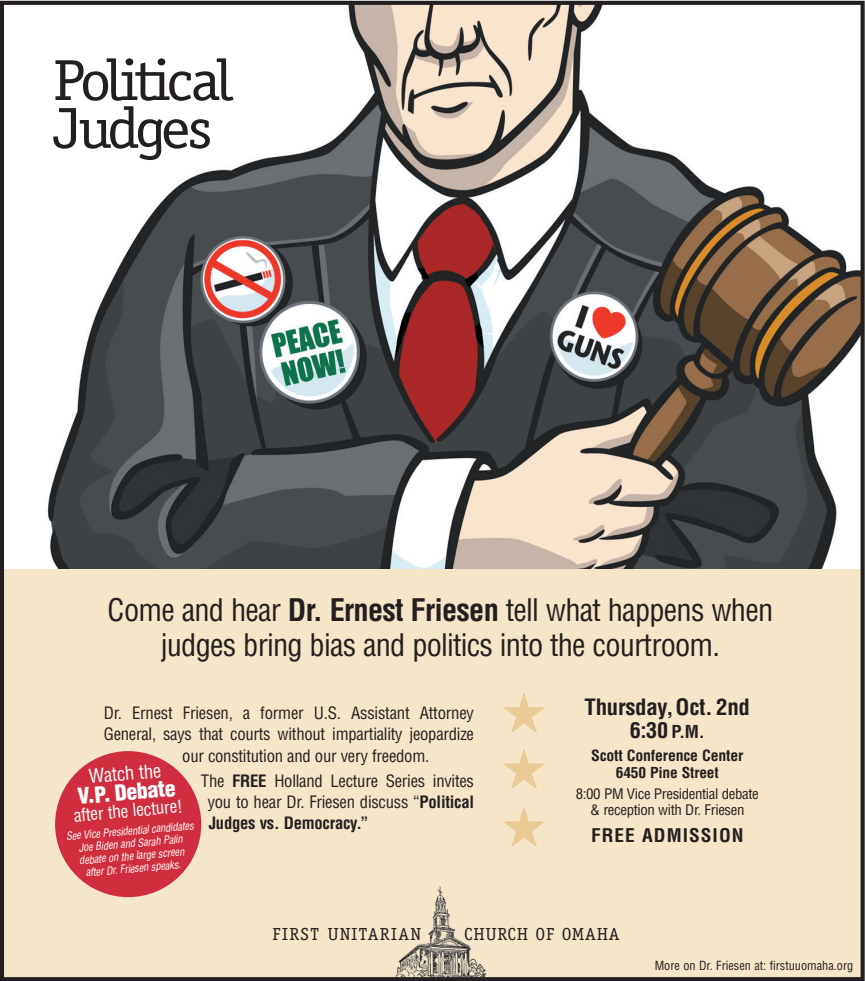
<style>
.page{position:relative;width:865px;height:981px;background:#fff}
.page>*{position:absolute;margin:0;border:0;box-sizing:border-box;transform-origin:0 0}
.t1{font:58px/47.9px "Officina Serif";letter-spacing:-.065em;color:#231f20;scale:1.09 1}
.t2{font:condensed 30.38px/34.9px "Helvetica";letter-spacing:-.025em;color:#231f20;text-align:center}
.t3{font:700 condensed 22px "Helvetica";letter-spacing:-.015em;color:#231f20;scale:1.04 1}
.t4{font:900 condensed 21.75px "Helvetica";color:#fff}
.t5{font:700 condensed 21.25px "Helvetica";color:#231f20;scale:1.04 1}
.t6{font:condensed 18.75px "Helvetica";color:#fff}
.t7{font:700 condensed 18.38px "Helvetica";letter-spacing:.055em;color:#231f20;scale:1.04 1}
.t8{font:17.5px "Officina Serif";letter-spacing:.085em;color:#231f20}
.t9{font:17.5px "Officina Serif";letter-spacing:.055em;color:#231f20}
.t10{font:condensed 17.38px "Helvetica";color:#fff}
.t11{font:condensed 16.62px/21.2px "Helvetica";letter-spacing:-.015em;color:#231f20;text-align:justify}
.t12{font:700 condensed 15.12px "Helvetica";letter-spacing:-.01em;color:#231f20;scale:1.04 1}
.t13{font:700 condensed 14.75px "Helvetica";letter-spacing:-.01em;color:#231f20;scale:1.04 1}
.t14{font:condensed 14.25px/15.9px "Helvetica";letter-spacing:-.025em;color:#231f20;text-align:center;scale:1.04 1}
.t15{font:condensed 12.25px "Helvetica";color:#231f20}
.t16{font:italic condensed 11px/12.5px "Helvetica";color:#fff;text-align:center;scale:.95 1}
.s1{color:#fff}
.s2{font-weight:700}
.s3{font-size:17.38px}
</style>
<div class="page">
<img style="left:47px;top:6px;width:812px;height:563px">
<div style="left:2px;top:569px;width:860px;height:410px;background:#f5e5c9"></div>
<img style="left:395px;top:886px;width:92px;height:90px">
<svg style="left:503px;top:692px;width:41px;height:41px"></svg>
<svg style="left:503px;top:749px;width:41px;height:40px"></svg>
<svg style="left:503px;top:807px;width:41px;height:40px"></svg>
<div style="left:55px;top:751px;width:146px;height:146px;background:#d02e3e;border-radius:50%"></div>
<div style="left:0;top:1px;width:864px;height:980px;border:4px solid #231f20"></div>
<h1 class="t1" style="left:53px;top:61px;width:182px">Political<span class="s1">.<br></span>Judges</h1>
<h2 class="t2" style="left:108px;top:595px;width:666px">Come and hear <span class="s2">Dr. Ernest Friesen</span> tell what happens when judges bring bias and politics into the courtroom.</h2>
<p class="t11" style="left:104px;top:704px;width:371px">Dr. Ernest Friesen, a former U.S. Assistant Attorney</p>
<p class="t11" style="left:104px;top:725px;width:371px">General, says that courts without impartiality jeopardize</p>
<p class="t11" style="left:182px;top:746px;width:248px">our constitution and our very freedom.</p>
<p class="t11" style="left:207px;top:771px;width:268px;text-indent:-7px">The <span class="s2">FREE</span> Holland Lecture Series invites you to hear Dr. Friesen discuss “<span class="s2">Political Judges vs. Democracy.”</span></p>
<p class="t6" style="left:88px;top:769px;width:74px;rotate:-5deg">Watch the</p>
<h3 class="t4" style="left:77px;top:788px;width:100px;rotate:-5deg">V.P. Debate</h3>
<p class="t10" style="left:73px;top:809px;width:111px;rotate:-5deg">after the lecture!</p>
<p class="t16" style="left:65px;top:831px;width:136px;rotate:-5deg">See Vice Presidential candidates<br>Joe Biden and Sarah Palin debate on the large screen<br>after Dr. Friesen speaks.</p>
<h3 class="t3" style="left:584px;top:698px;width:160px">Thursday,Oct. 2nd</h3>
<p class="t5" style="left:629px;top:722px;width:74px">6:30 <span class="s3">P.M.</span></p>
<p class="t12" style="left:590px;top:750px;width:148px">Scott Conference Center</p>
<p class="t13" style="left:615px;top:767px;width:100px">6450 Pine Street</p>
<p class="t14" style="left:575px;top:787px;width:177px">8:00 PM Vice Presidential debate &amp; reception with Dr. Friesen</p>
<p class="t7" style="left:590px;top:828px;width:148px">FREE ADMISSION</p>
<p class="t8" style="left:272px;top:927px;width:150px">FIRST UNITARIAN</p>
<p class="t9" style="left:464px;top:927px;width:157px">CHURCH OF OMAHA</p>
<p class="t15" style="left:654px;top:961px;width:200px">More on Dr. Friesen at: firstuuomaha.org</p>
</div>
